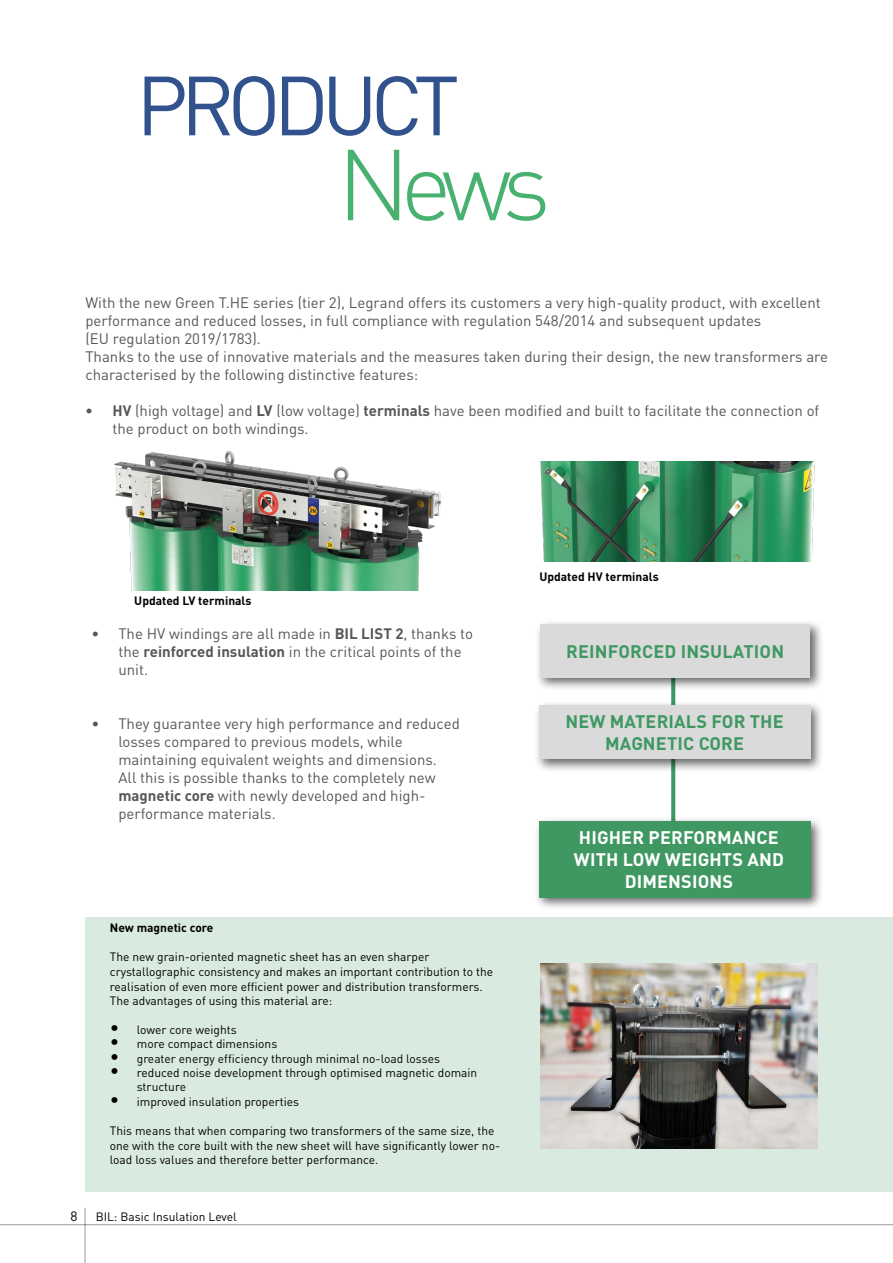
<style>
.page{position:relative;width:893px;height:1263px;background:#fff}
.page>*{position:absolute;margin:0;border:0;box-sizing:border-box;transform-origin:0 0}
.t1{font:300 99px "DIN Pro";color:#49b170}
.t2{font:82.5px "DIN Pro";letter-spacing:-.09em;color:#32528d}
.t3{font:700 18px/21.6px "DIN Pro";letter-spacing:.01em;color:#3f9861;text-align:center}
.t4{font:700 18px/21.6px "DIN Pro";letter-spacing:.01em;color:#fff;text-align:center}
.t5{font:15px/18px "DIN Pro";color:#575756}
.t6{font:13.5px "DIN Pro";color:#000}
.t7{font:12px/14.5px "DIN Pro";color:#000}
.t8{font:700 12px "DIN Pro";color:#000}
.s1{font-weight:700}
.s2{font-size:18px}
</style>
<div class="page">
<hr style="left:0;top:1224px;width:893px;height:1px;background:#9d9d9c">
<hr style="left:85px;top:1208px;width:1px;height:55px;background:#9d9d9c">
<img style="left:114px;top:451px;width:327px;height:139px">
<img style="left:540px;top:461px;width:275px;height:100px">
<div style="left:85px;top:917px;width:808px;height:274px;background:#d9eae0"></div>
<svg style="left:671px;top:691px;width:4px;height:125px"></svg>
<div style="left:535px;top:619px;width:289px;height:72px;background:#000;opacity:.6"></div>
<div style="left:540px;top:624px;width:270px;height:54px;background:#dadada"></div>
<div style="left:534px;top:700px;width:289px;height:72px;background:#000;opacity:.6"></div>
<div style="left:539px;top:705px;width:271px;height:54px;background:#dadada"></div>
<div style="left:534px;top:816px;width:289px;height:95px;background:#000;opacity:.6"></div>
<div style="left:539px;top:821px;width:271px;height:76px;background:#3f9861"></div>
<img style="left:540px;top:963px;width:277px;height:186px">
<h2 class="t2" style="left:136px;top:49px;width:325px">PRODUCT</h2>
<h1 class="t1" style="left:337px;top:117px;width:215px">News</h1>
<p class="t5" style="left:85px;top:292px;width:744px">With the new Green T.HE series (tier 2), Legrand offers its customers a very high-quality product, with excellent performance and reduced losses, in full compliance with regulation 548/2014 and subsequent updates<br>(EU regulation 2019/1783).<br>Thanks to the use of innovative materials and the measures taken during their design, the new transformers are characterised by the following distinctive features:</p>
<p class="t5" style="left:112px;top:400px;width:708px;text-indent:-27px"><span class="s1">• HV</span> (high voltage) and <span class="s1">LV</span> (low voltage) <span class="s1">terminals</span> have been modified and built to facilitate the connection of the product on both windings.</p>
<p class="t8" style="left:134px;top:593px;width:119px">Updated LV terminals</p>
<p class="t5" style="left:118px;top:624px;width:356px;text-indent:-27px">• The HV windings are all made in <span class="s1">BIL LIST 2</span>, thanks to the <span class="s1">reinforced insulation</span> in the critical points of the unit.</p>
<p class="t5" style="left:118px;top:714px;width:343px;text-indent:-27px">• They guarantee very high performance and reduced losses compared to previous models, while maintaining equivalent weights and dimensions.<br>All this is possible thanks to the completely new <span class="s1">magnetic core</span> with newly developed and high&shy;performance materials.</p>
<p class="t6" style="left:71px;top:1207px;width:9px">8</p>
<p class="t8" style="left:110px;top:920px;width:105px">New magnetic core</p>
<p class="t7" style="left:110px;top:949px;width:385px">The new grain-oriented magnetic sheet has an even sharper crystallographic consistency and makes an important contribution to the realisation of even more efficient power and distribution transformers.<br>The advantages of using this material are:</p>
<p class="t7" style="left:110px;top:1022px;width:128px"><span class="s2">•</span> lower core weights</p>
<p class="t7" style="left:110px;top:1036px;width:169px"><span class="s2">•</span> more compact dimensions</p>
<p class="t7" style="left:110px;top:1050px;width:332px"><span class="s2">•</span> greater energy efficiency through minimal no-load losses</p>
<p class="t7" style="left:137px;top:1065px;width:342px;text-indent:-27px"><span class="s2">•</span> reduced noise development through optimised magnetic domain structure</p>
<p class="t7" style="left:110px;top:1094px;width:191px"><span class="s2">•</span> improved insulation properties</p>
<p class="t7" style="left:110px;top:1123px;width:392px">This means that when comparing two transformers of the same size, the one with the core built with the new sheet will have significantly lower no&shy;load loss values and therefore better performance.</p>
<p class="t7" style="left:96px;top:1209px;width:143px">BIL: Basic Insulation Level</p>
<p class="t8" style="left:539px;top:569px;width:121px">Updated HV terminals</p>
<p class="t3" style="left:566px;top:640px;width:219px">REINFORCED INSULATION</p>
<p class="t3" style="left:565px;top:710px;width:220px">NEW MATERIALS FOR THE<br>MAGNETIC CORE</p>
<p class="t4" style="left:574px;top:826px;width:211px">HIGHER PERFORMANCE<br>WITH LOW WEIGHTS AND<br>DIMENSIONS</p>
</div>
